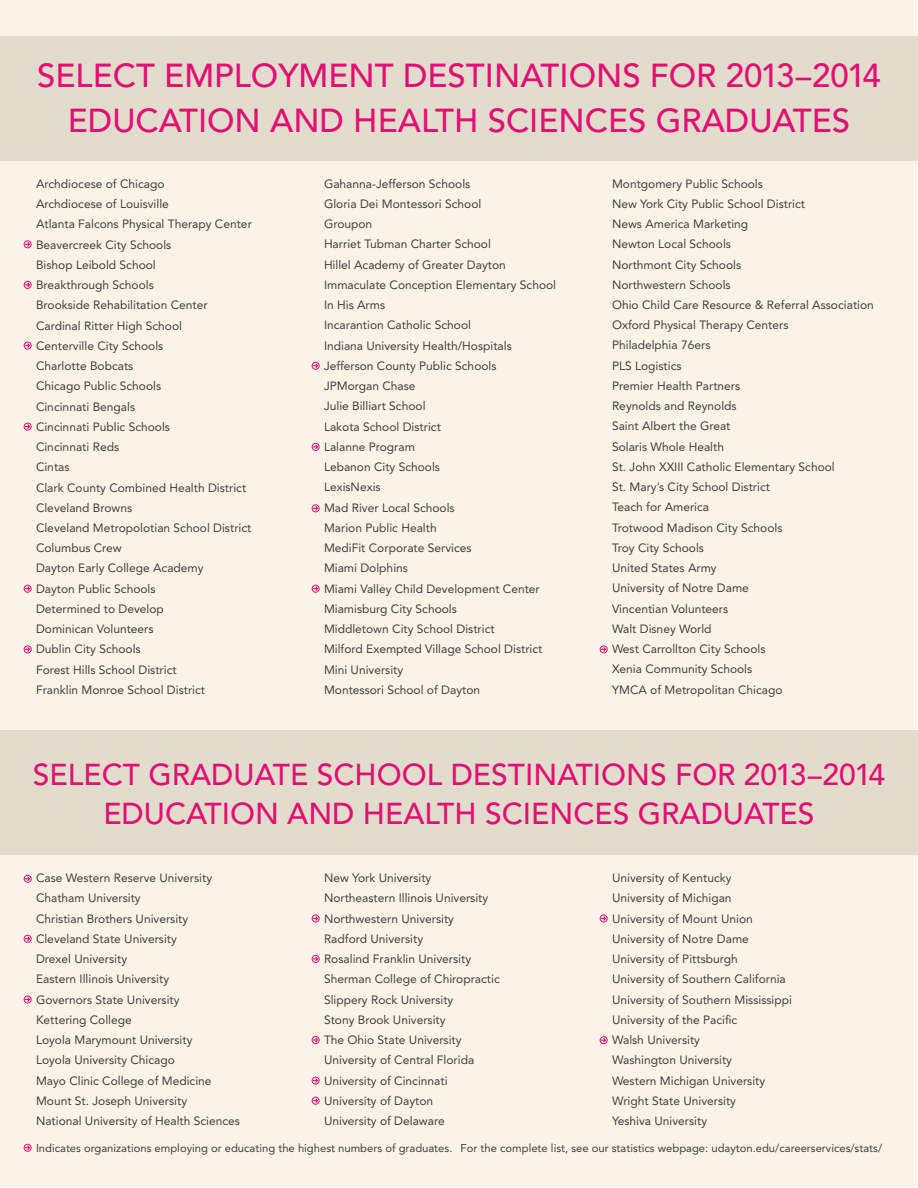
<style>
.page{position:relative;width:918px;height:1188px;background:#fff}
.page>*{position:absolute;margin:0;border:0;box-sizing:border-box;transform-origin:0 0}
.t1{font:500 33px/45px "Avenir LT Std";color:#e21075;text-align:center}
.t2{font:500 30px/39px "Avenir LT Std";color:#e21075;text-align:center}
.t3{font:12px/20.2px "Avenir LT Std";color:#414042}
.t4{font:11.25px "Avenir LT Std";color:#414042}
</style>
<div class="page">
<div style="left:1px;top:1px;width:916px;height:1186px;background:#fbf3e6"></div>
<div style="left:0;top:36px;width:918px;height:124px;background:#e1dccb"></div>
<div style="left:1px;top:731px;width:917px;height:124px;background:#e1dccb"></div>
<div style="left:312px;top:362px;width:7px;height:8px;border:1px solid #e21075;border-radius:50%"></div>
<div style="left:312px;top:443px;width:7px;height:8px;border:1px solid #e21075;border-radius:50%"></div>
<div style="left:312px;top:505px;width:7px;height:7px;border:1px solid #e21075;border-radius:50%"></div>
<div style="left:312px;top:585px;width:7px;height:7px;border:1px solid #e21075;border-radius:50%"></div>
<div style="left:600px;top:646px;width:7px;height:7px;border:1px solid #e21075;border-radius:50%"></div>
<div style="left:24px;top:935px;width:7px;height:7px;border:1px solid #e21075;border-radius:50%"></div>
<div style="left:24px;top:996px;width:7px;height:7px;border:1px solid #e21075;border-radius:50%"></div>
<div style="left:24px;top:875px;width:7px;height:7px;border:1px solid #e21075;border-radius:50%"></div>
<div style="left:24px;top:241px;width:7px;height:7px;border:1px solid #e21075;border-radius:50%"></div>
<div style="left:312px;top:955px;width:7px;height:8px;border:1px solid #e21075;border-radius:50%"></div>
<div style="left:312px;top:915px;width:7px;height:7px;border:1px solid #e21075;border-radius:50%"></div>
<div style="left:312px;top:1077px;width:7px;height:7px;border:1px solid #e21075;border-radius:50%"></div>
<div style="left:312px;top:1036px;width:7px;height:8px;border:1px solid #e21075;border-radius:50%"></div>
<div style="left:312px;top:1097px;width:7px;height:7px;border:1px solid #e21075;border-radius:50%"></div>
<div style="left:600px;top:915px;width:7px;height:7px;border:1px solid #e21075;border-radius:50%"></div>
<div style="left:600px;top:1037px;width:7px;height:7px;border:1px solid #e21075;border-radius:50%"></div>
<div style="left:24px;top:281px;width:7px;height:8px;border:1px solid #e21075;border-radius:50%"></div>
<div style="left:24px;top:342px;width:7px;height:7px;border:1px solid #e21075;border-radius:50%"></div>
<div style="left:24px;top:423px;width:7px;height:7px;border:1px solid #e21075;border-radius:50%"></div>
<div style="left:24px;top:585px;width:7px;height:7px;border:1px solid #e21075;border-radius:50%"></div>
<div style="left:24px;top:646px;width:7px;height:7px;border:1px solid #e21075;border-radius:50%"></div>
<div style="left:24px;top:1144px;width:7px;height:8px;border:1px solid #e21075;border-radius:50%"></div>
<h1 class="t1" style="left:37px;top:54px;width:845px">SELECT EMPLOYMENT DESTINATIONS FOR 2013–2014<br>EDUCATION AND HEALTH SCIENCES GRADUATES</h1>
<p class="t3" style="left:36px;top:174px;width:217px">Archdiocese of Chicago<br>Archdiocese of Louisville<br>Atlanta Falcons Physical Therapy Center<br>Beavercreek City Schools<br>Bishop Leibold School<br>Breakthrough Schools<br>Brookside Rehabilitation Center<br>Cardinal Ritter High School<br>Centerville City Schools<br>Charlotte Bobcats<br>Chicago Public Schools<br>Cincinnati Bengals<br>Cincinnati Public Schools<br>Cincinnati Reds<br>Cintas<br>Clark County Combined Health District<br>Cleveland Browns<br>Cleveland Metropolotian School District<br>Columbus Crew<br>Dayton Early College Academy<br>Dayton Public Schools<br>Determined to Develop<br>Dominican Volunteers<br>Dublin City Schools<br>Forest Hills School District<br>Franklin Monroe School District</p>
<p class="t3" style="left:324px;top:174px;width:234px">Gahanna-Jefferson Schools<br>Gloria Dei Montessori School<br>Groupon<br>Harriet Tubman Charter School<br>Hillel Academy of Greater Dayton<br>Immaculate Conception Elementary School<br>In His Arms<br>Incarantion Catholic School<br>Indiana University Health/Hospitals<br>Jefferson County Public Schools<br>JPMorgan Chase<br>Julie Billiart School<br>Lakota School District<br>Lalanne Program<br>Lebanon City Schools<br>LexisNexis<br>Mad River Local Schools<br>Marion Public Health<br>MediFit Corporate Services<br>Miami Dolphins<br>Miami Valley Child Development Center<br>Miamisburg City Schools<br>Middletown City School District<br>Milford Exempted Village School District<br>Mini University<br>Montessori School of Dayton</p>
<p class="t3" style="left:612px;top:173px;width:263px">Montgomery Public Schools<br>New York City Public School District<br>News America Marketing<br>Newton Local Schools<br>Northmont City Schools<br>Northwestern Schools<br>Ohio Child Care Resource &amp; Referral Association<br>Oxford Physical Therapy Centers<br>Philadelphia 76ers<br>PLS Logistics<br>Premier Health Partners<br>Reynolds and Reynolds<br>Saint Albert the Great<br>Solaris Whole Health<br>St. John XXIII Catholic Elementary School<br>St. Mary’s City School District<br>Teach for America<br>Trotwood Madison City Schools<br>Troy City Schools<br>United States Army<br>University of Notre Dame<br>Vincentian Volunteers<br>Walt Disney World<br>West Carrollton City Schools<br>Xenia Community Schools<br>YMCA of Metropolitan Chicago</p>
<h2 class="t2" style="left:33px;top:756px;width:854px">SELECT GRADUATE SCHOOL DESTINATIONS FOR 2013–2014<br>EDUCATION AND HEALTH SCIENCES GRADUATES</h2>
<p class="t3" style="left:36px;top:868px;width:206px">Case Western Reserve University<br>Chatham University<br>Christian Brothers University<br>Cleveland State University<br>Drexel University<br>Eastern Illinois University<br>Governors State University<br>Kettering College<br>Loyola Marymount University<br>Loyola University Chicago<br>Mayo Clinic College of Medicine<br>Mount St. Joseph University<br>National University of Health Sciences</p>
<p class="t3" style="left:324px;top:868px;width:177px">New York University<br>Northeastern Illinois University<br>Northwestern University<br>Radford University<br>Rosalind Franklin University<br>Sherman College of Chiropractic<br>Slippery Rock University<br>Stony Brook University<br>The Ohio State University<br>University of Central Florida<br>University of Cincinnati<br>University of Dayton<br>University of Delaware</p>
<p class="t3" style="left:612px;top:868px;width:182px">University of Kentucky<br>University of Michigan<br>University of Mount Union<br>University of Notre Dame<br>University of Pittsburgh<br>University of Southern California<br>University of Southern Mississippi<br>University of the Pacific<br>Walsh University<br>Washington University<br>Western Michigan University<br>Wright State University<br>Yeshiva University</p>
<p class="t4" style="left:36px;top:1142px;width:848px">Indicates organizations employing or educating the highest numbers of graduates. For the complete list, see our statistics webpage: udayton.edu/careerservices/stats/</p>
</div>
